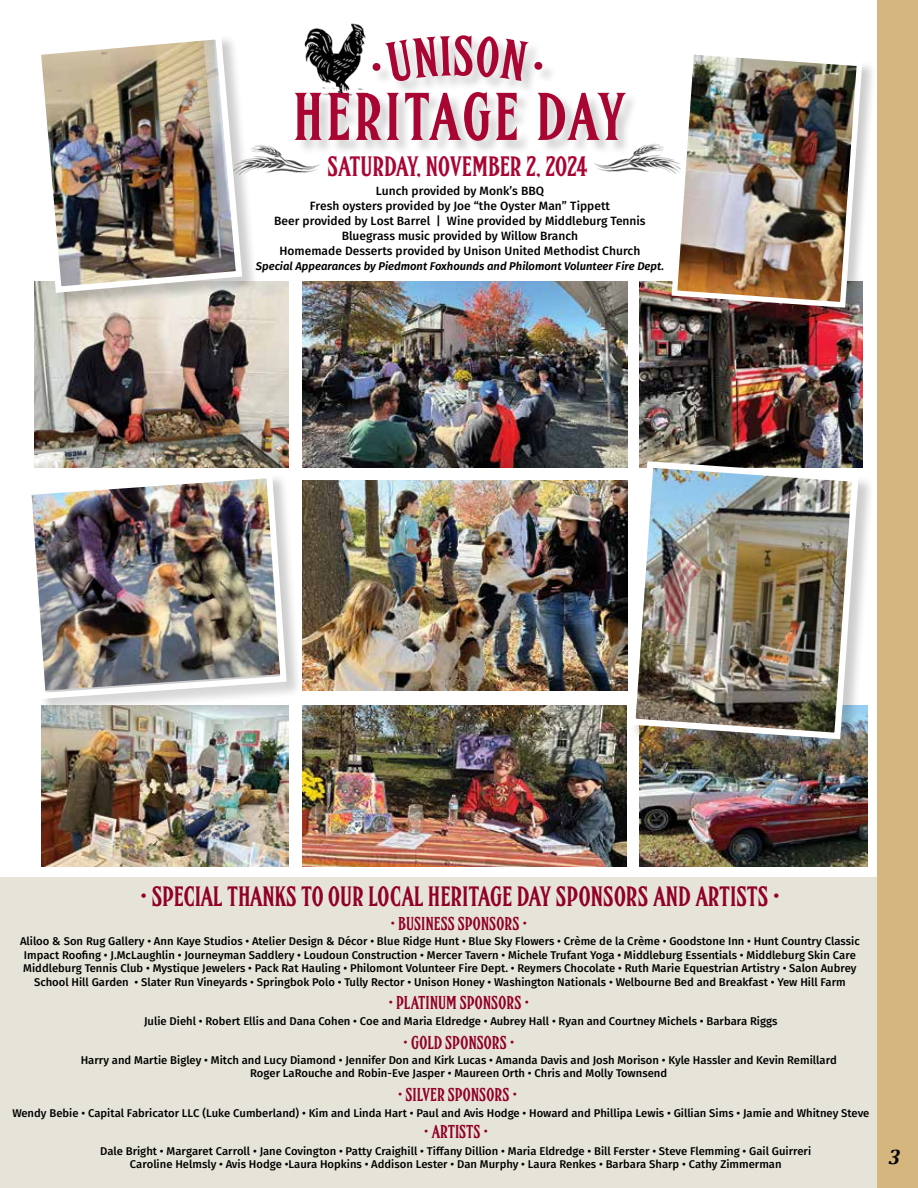
<style>
.page{position:relative;width:918px;height:1188px;background:#fff}
.page>*{position:absolute;margin:0;border:0;box-sizing:border-box;transform-origin:0 0}
.t1{font:64.95px "FHA Condensed French NC";letter-spacing:.05em;color:#a90533}
.t2{font:27px "FHA Condensed French NC";color:#910028}
.t3{font:27px "FHA Condensed French NC";color:#a90533}
.t4{font:italic 700 21px "Cambria";color:#000}
.t5{font:18px "FHA Condensed French NC";color:#910028}
.t6{font:500 12px/15px "Fira Sans";color:#000;text-align:center}
.t7{font:500 11.25px/13.5px "Fira Sans";color:#000;text-align:center}
.t8{font:italic 600 11.25px "Fira Sans";color:#000}
</style>
<div class="page">
<div style="left:0;top:878px;width:877px;height:310px;background:#e6e4d8"></div>
<div style="left:878px;top:0;width:40px;height:1188px;background:#d6b67f"></div>
<div style="left:372px;top:35px;width:185px;height:61px;background:#000;opacity:.2"></div>
<img style="left:304px;top:23px;width:62px;height:69px">
<div style="left:296px;top:92px;width:344px;height:64px;background:#000;opacity:.2"></div>
<img style="left:593px;top:143px;width:76px;height:29px">
<img style="left:258px;top:145px;width:63px;height:28px">
<img style="left:640px;top:281px;width:222px;height:177px">
<div style="left:672px;top:49px;width:205px;height:273px;background:#000;opacity:.2"></div>
<img style="left:669px;top:49px;width:196px;height:262px">
<img style="left:303px;top:481px;width:323px;height:210px">
<img style="left:302px;top:281px;width:325px;height:186px">
<img style="left:35px;top:281px;width:253px;height:186px">
<div style="left:35px;top:34px;width:223px;height:275px;background:#000;opacity:.2"></div>
<img style="left:34px;top:34px;width:212px;height:262px">
<img style="left:302px;top:705px;width:325px;height:162px">
<img style="left:42px;top:715px;width:246px;height:152px">
<img style="left:640px;top:755px;width:227px;height:112px">
<div style="left:26px;top:473px;width:277px;height:242px;background:#000;opacity:.2"></div>
<img style="left:26px;top:473px;width:264px;height:229px">
<div style="left:630px;top:462px;width:245px;height:293px;background:#000;opacity:.2"></div>
<img style="left:626px;top:458px;width:236px;height:285px">
<svg style="left:372px;top:35px;width:171px;height:48px"></svg>
<h1 class="t1" style="left:293px;top:89px;width:334px">HERITAGE DAY</h1>
<h2 class="t3" style="left:327px;top:155px;width:262px">SATURDAY, NOVEMBER 2, 2024</h2>
<p class="t6" style="left:274px;top:183px;width:373px">Lunch provided by Monk’s BBQ<br>Fresh oysters provided by Joe “the Oyster Man” Tippett<br>Beer provided by Lost Barrel | Wine provided by Middleburg Tennis Bluegrass music provided by Willow Branch<br>Homemade Desserts provided by Unison United Methodist Church</p>
<p class="t8" style="left:256px;top:257px;width:410px">Special Appearances by Piedmont Foxhounds and Philomont Volunteer Fire Dept.</p>
<h2 class="t2" style="left:140px;top:886px;width:641px">• SPECIAL THANKS TO OUR LOCAL HERITAGE DAY SPONSORS AND ARTISTS •</h2>
<p class="t7" style="left:20px;top:934px;width:841px">Aliloo &amp; Son Rug Gallery • Ann Kaye Studios • Atelier Design &amp; Décor • Blue Ridge Hunt • Blue Sky Flowers • Crème de la Crème • Goodstone Inn • Hunt Country Classic Impact Roofing • J.McLaughlin • Journeyman Saddlery • Loudoun Construction • Mercer Tavern • Michele Trufant Yoga • Middleburg Essentials • Middleburg Skin Care Middleburg Tennis Club • Mystique Jewelers • Pack Rat Hauling • Philomont Volunteer Fire Dept. • Reymers Chocolate • Ruth Marie Equestrian Artistry • Salon Aubrey School Hill Garden • Slater Run Vineyards • Springbok Polo • Tully Rector • Unison Honey • Washington Nationals • Welbourne Bed and Breakfast • Yew Hill Farm</p>
<h3 class="t5" style="left:388px;top:995px;width:142px">• PLATINUM SPONSORS •</h3>
<h3 class="t5" style="left:390px;top:916px;width:138px">• BUSINESS SPONSORS •</h3>
<p class="t7" style="left:144px;top:1013px;width:635px">Julie Diehl • Robert Ellis and Dana Cohen • Coe and Maria Eldredge • Aubrey Hall • Ryan and Courtney Michels • Barbara Riggs</p>
<p class="t7" style="left:81px;top:1052px;width:758px">Harry and Martie Bigley • Mitch and Lucy Diamond • Jennifer Don and Kirk Lucas • Amanda Davis and Josh Morison • Kyle Hassler and Kevin Remillard<br>Roger LaRouche and Robin-Eve Jasper • Maureen Orth • Chris and Molly Townsend</p>
<h3 class="t5" style="left:403px;top:1035px;width:113px">• GOLD SPONSORS •</h3>
<h3 class="t5" style="left:398px;top:1087px;width:121px">• SILVER SPONSORS •</h3>
<p class="t7" style="left:12px;top:1106px;width:859px">Wendy Bebie • Capital Fabricator LLC (Luke Cumberland) • Kim and Linda Hart • Paul and Avis Hodge • Howard and Phillipa Lewis • Gillian Sims • Jamie and Whitney Steve</p>
<h3 class="t5" style="left:424px;top:1124px;width:66px">• ARTISTS •</h3>
<p class="t7" style="left:100px;top:1143px;width:712px">Dale Bright • Margaret Carroll • Jane Covington • Patty Craighill • Tiffany Dillion • Maria Eldredge • Bill Ferster • Steve Flemming • Gail Guirreri<br>Caroline Helmsly • Avis Hodge •Laura Hopkins • Addison Lester • Dan Murphy • Laura Renkes • Barbara Sharp • Cathy Zimmerman</p>
<h3 class="t4" style="left:889px;top:1142px;width:14px">3</h3>
</div>
